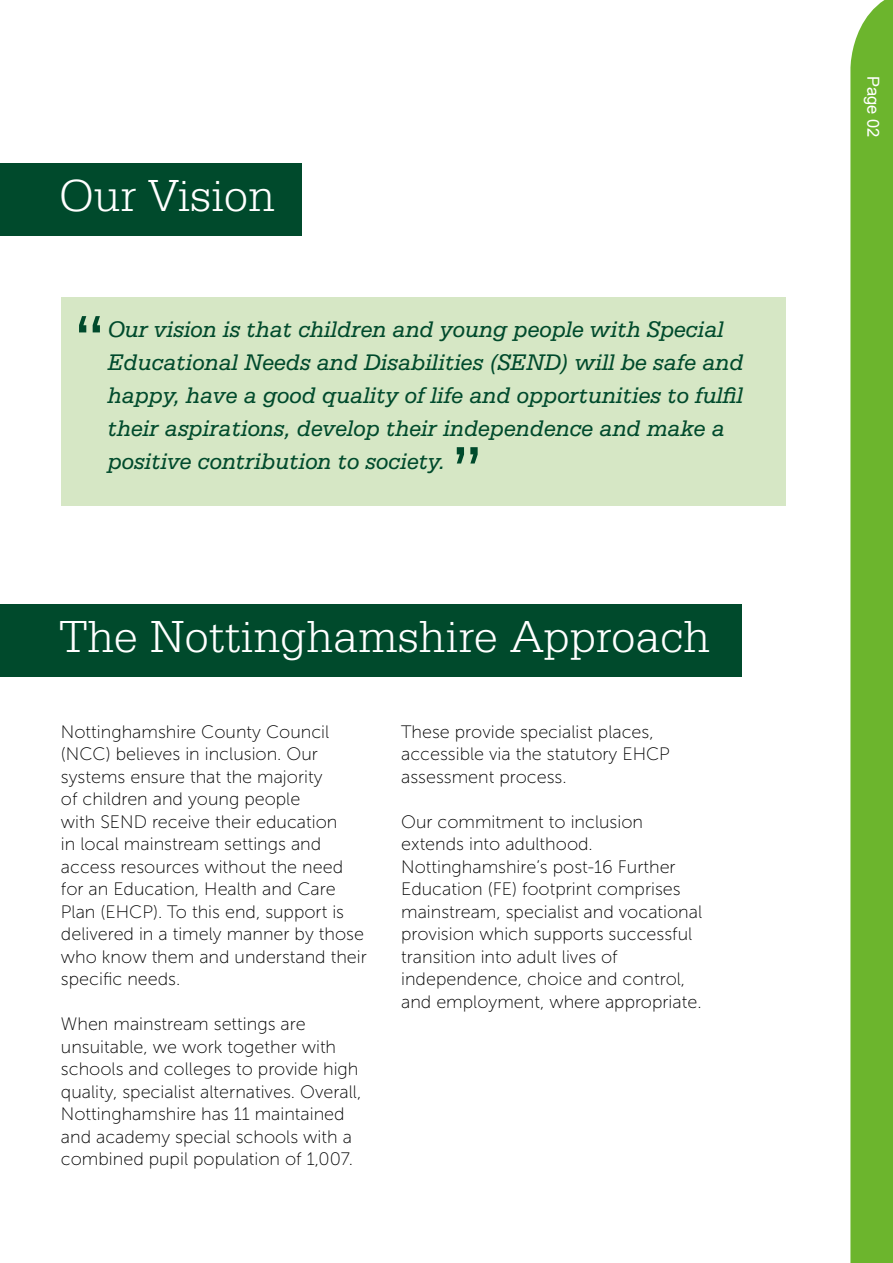
<style>
.page{position:relative;width:893px;height:1263px;background:#fff}
.page>*{position:absolute;margin:0;border:0;box-sizing:border-box;transform-origin:0 0}
.t1{font:300 48px "Serifa BT";color:#fff}
.t2{font:italic 24px/33px "Serifa BT";color:#004a2c}
.t3{font:18px/22.5px "Museo Sans 100";color:#000}
.t4{font:16.5px "Arial";color:#fff}
</style>
<div class="page">
<div style="left:850px;top:0;width:43px;height:1263px;background:#6cb52d"></div>
<div style="left:0;top:163px;width:302px;height:72px;background:#004a2c"></div>
<div style="left:61px;top:298px;width:724px;height:208px;background:#d6e7c5"></div>
<svg style="left:79px;top:316px;width:21px;height:16px"></svg>
<svg style="left:457px;top:447px;width:21px;height:16px"></svg>
<div style="left:0;top:604px;width:741px;height:73px;background:#004a2c"></div>
<h1 class="t1" style="left:60px;top:167px;width:217px">Our Vision</h1>
<p class="t2" style="left:108px;top:312px;width:637px">Our vision is that children and young people with Special Educational Needs and Disabilities (SEND) will be safe and happy, have a good quality of life and opportunities to fulfil their aspirations, develop their independence and make a positive contribution to society.</p>
<h1 class="t1" style="left:60px;top:609px;width:652px">The Nottinghamshire Approach</h1>
<p class="t3" style="left:61px;top:721px;width:307px">Nottinghamshire County Council (NCC) believes in inclusion. Our systems ensure that the majority<br>of children and young people<br>with SEND receive their education<br>in local mainstream settings and access resources without the need for an Education, Health and Care<br>Plan (EHCP). To this end, support is delivered in a timely manner by those who know them and understand their specific needs.</p>
<p class="t3" style="left:61px;top:1013px;width:302px">When mainstream settings are unsuitable, we work together with schools and colleges to provide high quality, specialist alternatives. Overall, Nottinghamshire has 11 maintained and academy special schools with a combined pupil population of 1,007.</p>
<p class="t3" style="left:401px;top:721px;width:270px">These provide specialist places, accessible via the statutory EHCP assessment process.</p>
<p class="t3" style="left:401px;top:811px;width:303px">Our commitment to inclusion extends into adulthood.<br>Nottinghamshire’s post-16 Further Education (FE) footprint comprises mainstream, specialist and vocational provision which supports successful transition into adult lives of independence, choice and control, and employment, where appropriate.</p>
<p class="t4" style="left:884px;top:76px;width:63px;rotate:90deg">Page 02</p>
</div>
